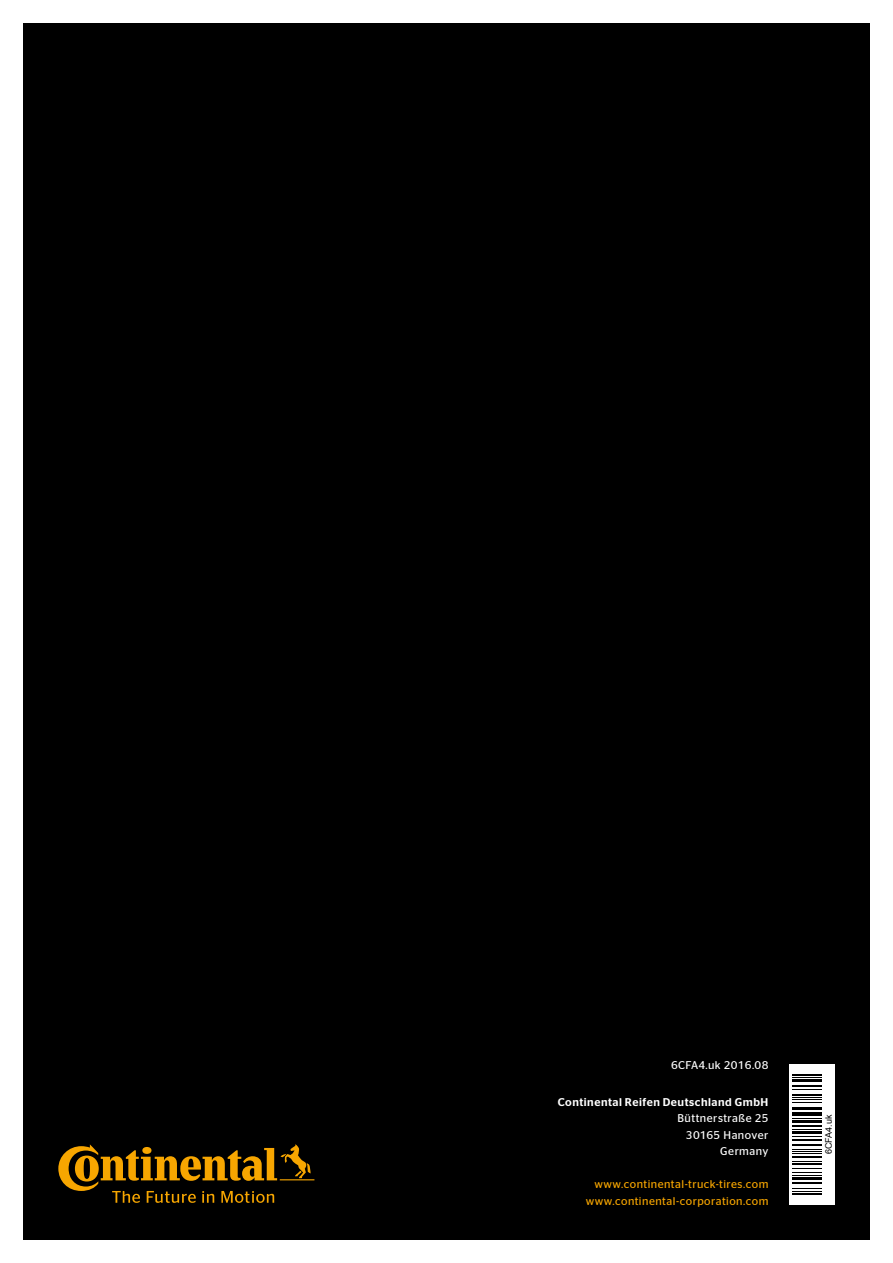
<style>
.page{position:relative;width:893px;height:1263px;background:#fff}
.page>*{position:absolute;margin:0;border:0;box-sizing:border-box;transform-origin:0 0}
.t1{font:11.25px/16.5px "Continental Stag Sans";letter-spacing:.04em;color:#f7a600;text-align:right}
.t2{font:11.25px/16.5px "Continental Stag Sans";letter-spacing:.035em;color:#fff;text-align:right}
.t3{font:500 11.25px "Continental Stag Sans";letter-spacing:.045em;color:#fff}
.t4{font:9px "Arial";color:#000}
</style>
<div class="page">
<div style="left:23px;top:23px;width:847px;height:1216px;background:#000"></div>
<div style="left:825px;top:26px;width:48px;height:51px;background:#000"></div>
<svg style="left:58px;top:1144px;width:256px;height:59px"></svg>
<div style="left:789px;top:1064px;width:45px;height:140px;background:#fff"></div>
<hr style="left:792px;top:1193px;width:30px;height:2px;background:#000">
<hr style="left:792px;top:1191px;width:30px;height:1px;background:#000">
<hr style="left:792px;top:1188px;width:30px;height:1px;background:#000">
<hr style="left:792px;top:1182px;width:30px;height:2px;background:#000">
<hr style="left:792px;top:1177px;width:30px;height:3px;background:#000">
<hr style="left:792px;top:1175px;width:30px;height:1px;background:#000">
<hr style="left:792px;top:1172px;width:30px;height:1px;background:#000">
<hr style="left:792px;top:1168px;width:30px;height:1px;background:#000">
<hr style="left:792px;top:1163px;width:30px;height:2px;background:#000">
<hr style="left:792px;top:1161px;width:30px;height:1px;background:#000">
<hr style="left:792px;top:1156px;width:30px;height:2px;background:#000">
<hr style="left:792px;top:1152px;width:30px;height:1px;background:#000">
<hr style="left:792px;top:1150px;width:30px;height:1px;background:#000">
<hr style="left:792px;top:1149px;width:30px;height:1px;background:#000">
<hr style="left:792px;top:1144px;width:30px;height:2px;background:#000">
<hr style="left:792px;top:1139px;width:30px;height:2px;background:#000">
<hr style="left:792px;top:1136px;width:30px;height:1px;background:#000">
<hr style="left:792px;top:1131px;width:30px;height:3px;background:#000">
<hr style="left:792px;top:1129px;width:30px;height:1px;background:#000">
<hr style="left:792px;top:1125px;width:30px;height:2px;background:#000">
<hr style="left:792px;top:1120px;width:30px;height:3px;background:#000">
<hr style="left:792px;top:1118px;width:30px;height:1px;background:#000">
<hr style="left:792px;top:1112px;width:30px;height:4px;background:#000">
<hr style="left:792px;top:1109px;width:30px;height:1px;background:#000">
<hr style="left:792px;top:1106px;width:30px;height:2px;background:#000">
<hr style="left:792px;top:1101px;width:30px;height:1px;background:#000">
<hr style="left:792px;top:1099px;width:30px;height:1px;background:#000">
<hr style="left:792px;top:1097px;width:30px;height:1px;background:#000">
<hr style="left:792px;top:1094px;width:30px;height:2px;background:#000">
<hr style="left:792px;top:1089px;width:30px;height:1px;background:#000">
<hr style="left:792px;top:1085px;width:30px;height:2px;background:#000">
<hr style="left:792px;top:1079px;width:30px;height:3px;background:#000">
<hr style="left:792px;top:1077px;width:30px;height:1px;background:#000">
<hr style="left:792px;top:1074px;width:30px;height:2px;background:#000">
<p class="t2" style="left:671px;top:1056px;width:99px">6CFA4.uk 2016.08</p>
<p class="t3" style="left:558px;top:1095px;width:212px">Continental Reifen Deutschland GmbH</p>
<p class="t2" style="left:677px;top:1110px;width:93px">Büttnerstraße 25<br>30165 Hanover<br>Germany</p>
<p class="t1" style="left:586px;top:1176px;width:184px">www.continental-truck-tires.com www.continental-corporation.com</p>
<p class="t4" style="left:823px;top:1154px;width:41px;rotate:-90deg">6CFA4.uk</p>
</div>
